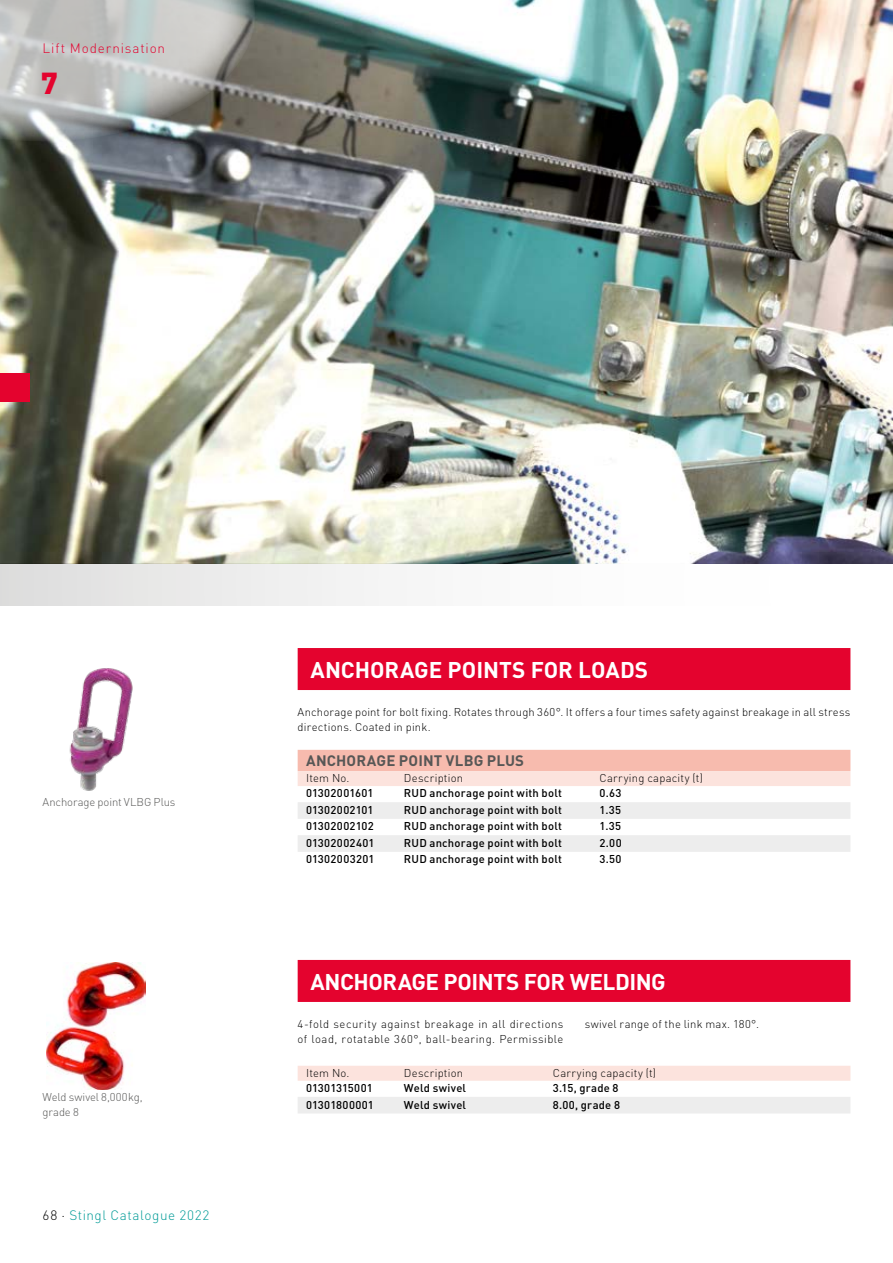
<style>
.page{position:relative;width:893px;height:1263px;background:#fff}
.page>*{position:absolute;margin:0;border:0;box-sizing:border-box;transform-origin:0 0}
.t1{font:900 30px "DIN";color:#e4032e}
.t2{font:700 22.5px "DIN";letter-spacing:-.01em;color:#fff}
.t3{font:700 15px "DIN";letter-spacing:.01em;color:#575756}
.t4{font:300 13.5px "DIN";letter-spacing:.04em;color:#009b97}
.t5{font:300 13.5px "DIN";letter-spacing:.06em;color:#e4032e}
.t6{font:500 11.25px "DIN";letter-spacing:.02em;color:#000}
.t7{font:300 11.25px/15px "DIN";letter-spacing:.025em;color:#000}
.t8{font:300 11.25px/15px "DIN";letter-spacing:.045em;color:#000}
.t9{font:300 11.25px/15px "DIN";letter-spacing:-.01em;color:#575756}
.t10{font:500 11.25px "DIN";color:#000}
.s1{color:#000}
</style>
<div class="page">
<img style="left:0;top:0;width:893px;height:564px">
<svg style="left:0;top:0;width:255px;height:142px;background:#acafac"></svg>
<img style="left:69px;top:668px;width:64px;height:123px">
<div style="left:0;top:564px;width:893px;height:42px;background:linear-gradient(to right,#e2e2e2,#fff)"></div>
<div style="left:298px;top:648px;width:552px;height:42px;background:#e4032e"></div>
<div style="left:298px;top:750px;width:552px;height:21px;background:#f7bbae"></div>
<div style="left:298px;top:771px;width:552px;height:15px;background:#fce3dd"></div>
<div style="left:298px;top:802px;width:552px;height:17px;background:#ededed"></div>
<div style="left:298px;top:835px;width:552px;height:17px;background:#ededed"></div>
<div style="left:298px;top:960px;width:552px;height:42px;background:#e4032e"></div>
<div style="left:298px;top:1066px;width:552px;height:15px;background:#fce3dd"></div>
<div style="left:298px;top:1097px;width:552px;height:16px;background:#ededed"></div>
<img style="left:47px;top:963px;width:99px;height:126px">
<div style="left:0;top:373px;width:30px;height:29px;background:#e4032e"></div>
<p class="t5" style="left:43px;top:40px;width:124px">Lift Modernisation</p>
<h1 class="t1" style="left:41px;top:63px;width:18px">7</h1>
<p class="t9" style="left:43px;top:795px;width:134px">Anchorage point VLBG Plus</p>
<p class="t9" style="left:43px;top:1089px;width:102px">Weld swivel 8,000kg, grade 8</p>
<p class="t4" style="left:43px;top:1207px;width:168px"><span class="s1">68 ·</span> Stingl Catalogue 2022</p>
<h2 class="t2" style="left:310px;top:655px;width:339px">ANCHORAGE POINTS FOR LOADS</h2>
<p class="t7" style="left:298px;top:705px;width:554px">Anchorage point for bolt fixing. Rotates through 360°. It offers a four times safety against breakage in all stress directions. Coated in pink.</p>
<h3 class="t3" style="left:306px;top:750px;width:219px">ANCHORAGE POINT VLBG PLUS</h3>
<p class="t7" style="left:306px;top:771px;width:45px">Item No.</p>
<p class="t7" style="left:404px;top:771px;width:61px">Description</p>
<p class="t7" style="left:600px;top:771px;width:105px">Carrying capacity (t)</p>
<p class="t6" style="left:306px;top:786px;width:69px">01302001601</p>
<p class="t6" style="left:404px;top:786px;width:159px">RUD anchorage point with bolt</p>
<p class="t6" style="left:600px;top:786px;width:24px">0.63</p>
<p class="t6" style="left:306px;top:802px;width:69px">01302002101</p>
<p class="t6" style="left:404px;top:802px;width:159px">RUD anchorage point with bolt</p>
<p class="t6" style="left:600px;top:802px;width:23px">1.35</p>
<p class="t6" style="left:306px;top:819px;width:69px">01302002102</p>
<p class="t6" style="left:404px;top:819px;width:159px">RUD anchorage point with bolt</p>
<p class="t6" style="left:600px;top:819px;width:23px">1.35</p>
<p class="t6" style="left:306px;top:835px;width:70px">01302002401</p>
<p class="t6" style="left:404px;top:835px;width:159px">RUD anchorage point with bolt</p>
<p class="t6" style="left:600px;top:835px;width:24px">2.00</p>
<p class="t6" style="left:306px;top:852px;width:70px">01302003201</p>
<p class="t6" style="left:404px;top:852px;width:159px">RUD anchorage point with bolt</p>
<p class="t6" style="left:600px;top:852px;width:23px">3.50</p>
<h2 class="t2" style="left:310px;top:967px;width:357px">ANCHORAGE POINTS FOR WELDING</h2>
<p class="t8" style="left:298px;top:1016px;width:267px">4-fold security against breakage in all directions of load, rotatable 360°, ball-bearing. Permissible</p>
<p class="t7" style="left:585px;top:1016px;width:176px">swivel range of the link max. 180°.</p>
<p class="t7" style="left:306px;top:1065px;width:45px">Item No.</p>
<p class="t7" style="left:404px;top:1065px;width:61px">Description</p>
<p class="t7" style="left:553px;top:1065px;width:105px">Carrying capacity (t)</p>
<p class="t10" style="left:306px;top:1081px;width:68px">01301315001</p>
<p class="t6" style="left:404px;top:1081px;width:64px">Weld swivel</p>
<p class="t6" style="left:553px;top:1081px;width:67px">3.15, grade 8</p>
<p class="t6" style="left:306px;top:1097px;width:69px">01301800001</p>
<p class="t6" style="left:404px;top:1097px;width:64px">Weld swivel</p>
<p class="t6" style="left:553px;top:1097px;width:69px">8.00, grade 8</p>
</div>
